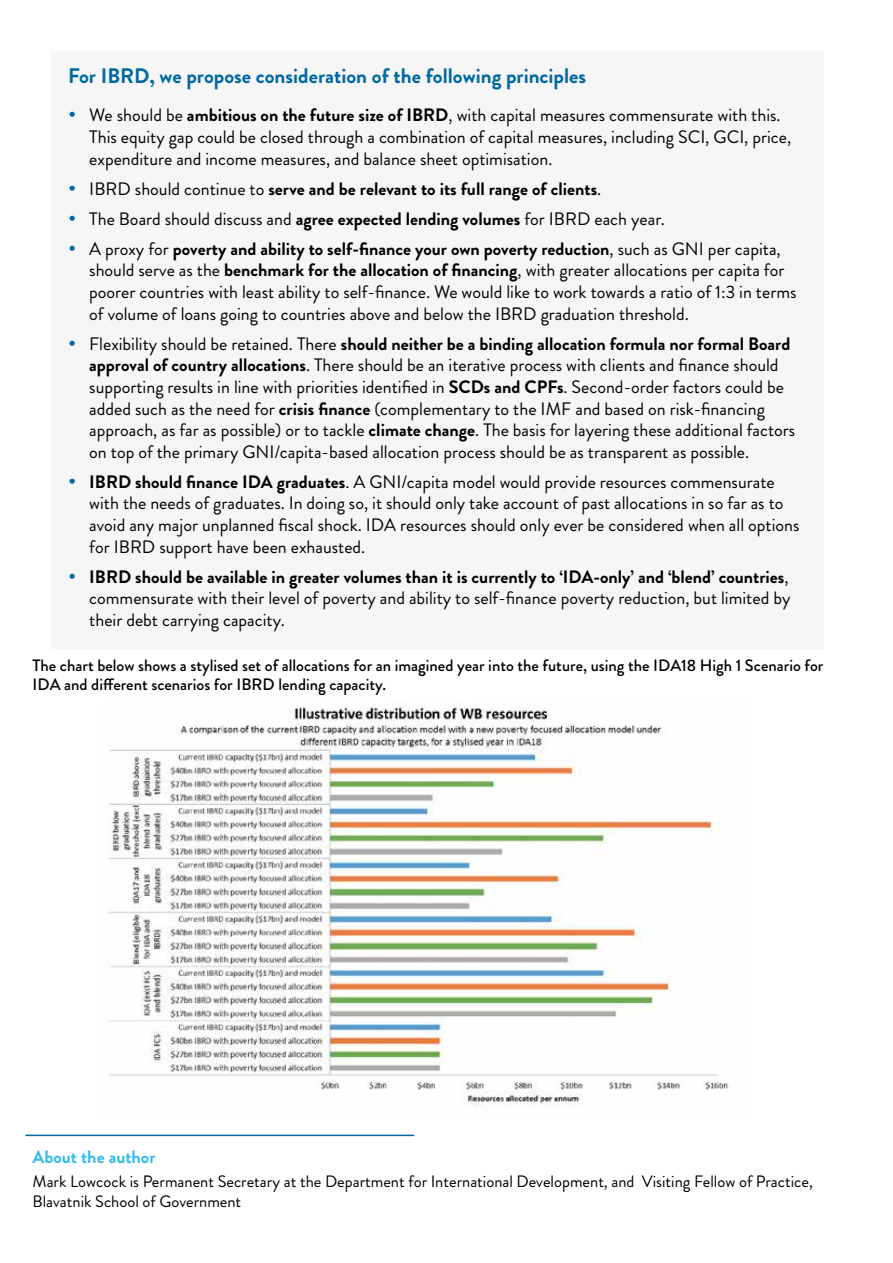
<style>
.page{position:relative;width:893px;height:1263px;background:#fff}
.page>*{position:absolute;margin:0;border:0;box-sizing:border-box;transform-origin:0 0}
.t1{font:700 21px "Brandon Grotesque";color:#0068a3}
.t2{font:18px/21.6px "Brandon Grotesque";color:#000}
.t3{font:700 18px "Brandon Grotesque";color:#000}
.t4{font:700 18px "Brandon Grotesque";color:#36bcee}
.t5{font:500 16.5px/19.8px "Brandon Grotesque";color:#000}
.t6{font:16.5px/19.8px "Brandon Grotesque";color:#000}
.s1{color:#0068a3}
.s2{font-weight:700}
.s3{font-weight:400}
</style>
<div class="page">
<hr style="left:26px;top:1134px;width:388px;height:2px;background:#0068a3">
<div style="left:51px;top:51px;width:772px;height:597px;background:#f6f6f6"></div>
<img style="left:107px;top:702px;width:622px;height:405px">
<p class="t1" style="left:68px;top:61px;width:520px">For IBRD, we propose consideration of the following principles</p>
<p class="t2" style="left:89px;top:105px;width:703px;text-indent:-21px"><span class="s1">•</span> We should be <span class="s2">ambitious on the future size of IBRD</span>, with capital measures commensurate with this.<br>This equity gap could be closed through a combination of capital measures, including SCI, GCI, price, expenditure and income measures, and balance sheet optimisation.</p>
<p class="t3" style="left:68px;top:176px;width:535px"><span class="s1">•</span> <span class="s3">IBRD should continue to</span> serve and be relevant to its full range of clients<span class="s3">.</span></p>
<p class="t2" style="left:68px;top:208px;width:598px"><span class="s1">•</span> The Board should discuss and <span class="s2">agree expected lending volumes</span> for IBRD each year.</p>
<p class="t2" style="left:89px;top:238px;width:709px;text-indent:-21px"><span class="s1">•</span> A proxy for <span class="s2">poverty and ability to self-finance your own poverty reduction</span>, such as GNI per capita, should serve as the <span class="s2">benchmark for the allocation of financing</span>, with greater allocations per capita for poorer countries with least ability to self-finance. We would like to work towards a ratio of 1:3 in terms of volume of loans going to countries above and below the IBRD graduation threshold.</p>
<p class="t2" style="left:89px;top:333px;width:708px;text-indent:-21px"><span class="s1">•</span> Flexibility should be retained. There <span class="s2">should neither be a binding allocation formula nor formal Board approval of country allocations</span>. There should be an iterative process with clients and finance should supporting results in line with priorities identified in <span class="s2">SCDs and CPFs</span>. Second-order factors could be added such as the need for <span class="s2">crisis finance</span> (complementary to the IMF and based on risk-financing approach, as far as possible) or to tackle <span class="s2">climate change</span>. The basis for layering these additional factors on top of the primary GNI/capita-based allocation process should be as transparent as possible.</p>
<p class="t2" style="left:89px;top:471px;width:712px;text-indent:-21px"><span class="s1">•</span> <span class="s2">IBRD should finance IDA graduates</span>. A GNI/capita model would provide resources commensurate with the needs of graduates. In doing so, it should only take account of past allocations in so far as to avoid any major unplanned fiscal shock. IDA resources should only ever be considered when all options for IBRD support have been exhausted.</p>
<p class="t2" style="left:89px;top:566px;width:703px;text-align:justify;text-indent:-21px"><span class="s1">•</span> <span class="s2">IBRD should be available in greater volumes than it is currently to ‘IDA-only’ and ‘blend’ countries</span>, commensurate with their level of poverty and ability to self-finance poverty reduction, but limited by their debt carrying capacity.</p>
<p class="t5" style="left:33px;top:655px;width:792px">The chart below shows a stylised set of allocations for an imagined year into the future, using the IDA18 High 1 Scenario for<br>IDA and different scenarios for IBRD lending capacity.</p>
<p class="t4" style="left:33px;top:1144px;width:124px">About the author</p>
<p class="t6" style="left:33px;top:1171px;width:782px">Mark Lowcock is Permanent Secretary at the Department for International Development, and Visiting Fellow of Practice,<br>Blavatnik School of Government</p>
</div>
